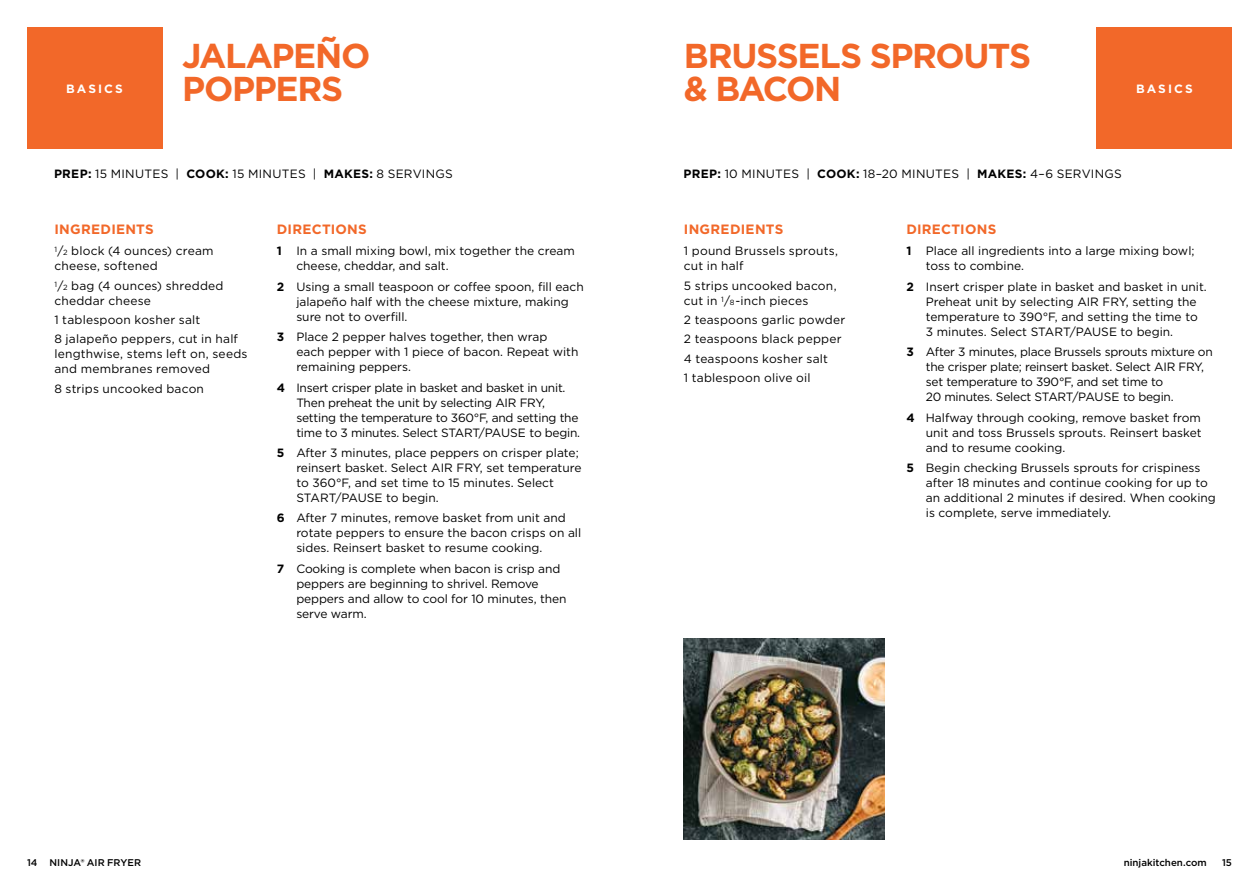
<style>
.page{position:relative;width:1259px;height:893px;background:#fff}
.page>*{position:absolute;margin:0;border:0;box-sizing:border-box;transform-origin:0 0}
.t1{font:700 34.5px/33px "Gotham";letter-spacing:-.04em;color:#f26829}
.t2{font:700 13.5px "Gotham";letter-spacing:.02em;color:#f26829}
.t3{font:12px/15px "Gotham";color:#000}
.t4{font:12px/15px "Gotham";letter-spacing:-.02em;color:#000}
.t5{font:12px "Gotham";letter-spacing:.025em;color:#000}
.t6{font:12px/15px "Gotham";letter-spacing:.02em;color:#000}
.t7{font:700 12px "Gotham";letter-spacing:.17em;color:#fff}
.t8{font:500 9.75px "Gotham";color:#000}
.s1{font-weight:700}
.s2{font-size:7.5px}
</style>
<div class="page">
<div style="left:1097px;top:27px;width:135px;height:121px;background:#f26829"></div>
<div style="left:27px;top:27px;width:135px;height:121px;background:#f26829"></div>
<img style="left:684px;top:638px;width:201px;height:201px">
<p class="t7" style="left:66px;top:80px;width:58px">BASICS</p>
<h1 class="t1" style="left:182px;top:39px;width:190px">JALAPEÑO<br>POPPERS</h1>
<p class="t5" style="left:54px;top:166px;width:400px"><span class="s1">PREP:</span> 15 MINUTES | <span class="s1">COOK:</span> 15 MINUTES | <span class="s1">MAKES:</span> 8 SERVINGS</p>
<p class="t2" style="left:54px;top:220px;width:101px">INGREDIENTS</p>
<p class="t3" style="left:54px;top:243px;width:161px"><sup>1</sup>/<span class="s2">2</span> block (4 ounces) cream cheese, softened</p>
<p class="t6" style="left:54px;top:278px;width:171px"><sup>1</sup>/<span class="s2">2</span> bag (4 ounces) shredded cheddar cheese</p>
<p class="t3" style="left:54px;top:310px;width:185px;line-height:19.4px">1 tablespoon kosher salt<br>8 jalapeño peppers, cut in half</p>
<p class="t3" style="left:54px;top:346px;width:195px">lengthwise, stems left on, seeds and membranes removed</p>
<p class="t3" style="left:54px;top:381px;width:151px">8 strips uncooked bacon</p>
<p class="t2" style="left:277px;top:220px;width:91px">DIRECTIONS</p>
<p class="t3" style="left:296px;top:243px;width:280px;text-indent:-20px"><span class="s1">1</span> In a small mixing bowl, mix together the cream cheese, cheddar, and salt.</p>
<p class="t3" style="left:296px;top:279px;width:289px;text-indent:-20px"><span class="s1">2</span> Using a small teaspoon or coffee spoon, fill each jalapeño half with the cheese mixture, making sure not to overfill.</p>
<p class="t3" style="left:296px;top:329px;width:284px;text-indent:-20px"><span class="s1">3</span> Place 2 pepper halves together, then wrap each pepper with 1 piece of bacon. Repeat with remaining peppers.</p>
<p class="t4" style="left:296px;top:380px;width:285px;text-indent:-20px"><span class="s1">4</span> Insert crisper plate in basket and basket in unit.<br>Then preheat the unit by selecting AIR FRY, setting the temperature to 360°F, and setting the time to 3 minutes. Select START/PAUSE to begin.</p>
<p class="t3" style="left:296px;top:445px;width:287px;text-indent:-20px"><span class="s1">5</span> After 3 minutes, place peppers on crisper plate; reinsert basket. Select AIR FRY, set temperature to 360°F, and set time to 15 minutes. Select START/PAUSE to begin.</p>
<p class="t3" style="left:296px;top:510px;width:286px;text-indent:-20px"><span class="s1">6</span> After 7 minutes, remove basket from unit and rotate peppers to ensure the bacon crisps on all sides. Reinsert basket to resume cooking.</p>
<p class="t3" style="left:296px;top:561px;width:271px;text-indent:-20px"><span class="s1">7</span> Cooking is complete when bacon is crisp and peppers are beginning to shrivel. Remove peppers and allow to cool for 10 minutes, then serve warm.</p>
<h1 class="t1" style="left:684px;top:39px;width:349px">BRUSSELS SPROUTS &amp; BACON</h1>
<p class="t7" style="left:1136px;top:80px;width:58px">BASICS</p>
<p class="t5" style="left:683px;top:166px;width:440px"><span class="s1">PREP:</span> 10 MINUTES | <span class="s1">COOK:</span> 18–20 MINUTES | <span class="s1">MAKES:</span> 4–6 SERVINGS</p>
<p class="t2" style="left:684px;top:220px;width:101px">INGREDIENTS</p>
<p class="t3" style="left:684px;top:243px;width:156px">1 pound Brussels sprouts, cut in half</p>
<p class="t3" style="left:684px;top:278px;width:154px">5 strips uncooked bacon, cut in <sup>1</sup>/<span class="s2">8</span>-inch pieces</p>
<p class="t3" style="left:684px;top:310px;width:163px;line-height:19.4px">2 teaspoons garlic powder<br>2 teaspoons black pepper<br>4 teaspoons kosher salt<br>1 tablespoon olive oil</p>
<p class="t2" style="left:906px;top:220px;width:91px">DIRECTIONS</p>
<p class="t3" style="left:926px;top:243px;width:270px;text-indent:-20px"><span class="s1">1</span> Place all ingredients into a large mixing bowl; toss to combine.</p>
<p class="t3" style="left:926px;top:279px;width:282px;text-indent:-20px"><span class="s1">2</span> Insert crisper plate in basket and basket in unit.<br>Preheat unit by selecting AIR FRY, setting the temperature to 390°F, and setting the time to 3 minutes. Select START/PAUSE to begin.</p>
<p class="t4" style="left:926px;top:344px;width:288px;text-indent:-20px"><span class="s1">3</span> After 3 minutes, place Brussels sprouts mixture on the crisper plate; reinsert basket. Select AIR FRY, set temperature to 390°F, and set time to<br>20 minutes. Select START/PAUSE to begin.</p>
<p class="t3" style="left:926px;top:410px;width:277px;text-align:justify;text-indent:-20px"><span class="s1">4</span> Halfway through cooking, remove basket from unit and toss Brussels sprouts. Reinsert basket and to resume cooking.</p>
<p class="t3" style="left:926px;top:460px;width:292px;text-indent:-20px"><span class="s1">5</span> Begin checking Brussels sprouts for crispiness after 18 minutes and continue cooking for up to an additional 2 minutes if desired. When cooking is complete, serve immediately.</p>
<p class="t8" style="left:27px;top:856px;width:116px">14 NINJA® AIR FRYER</p>
<p class="t8" style="left:1123px;top:856px;width:85px">ninjakitchen.com</p>
<p class="t8" style="left:1222px;top:856px;width:11px">15</p>
</div>
